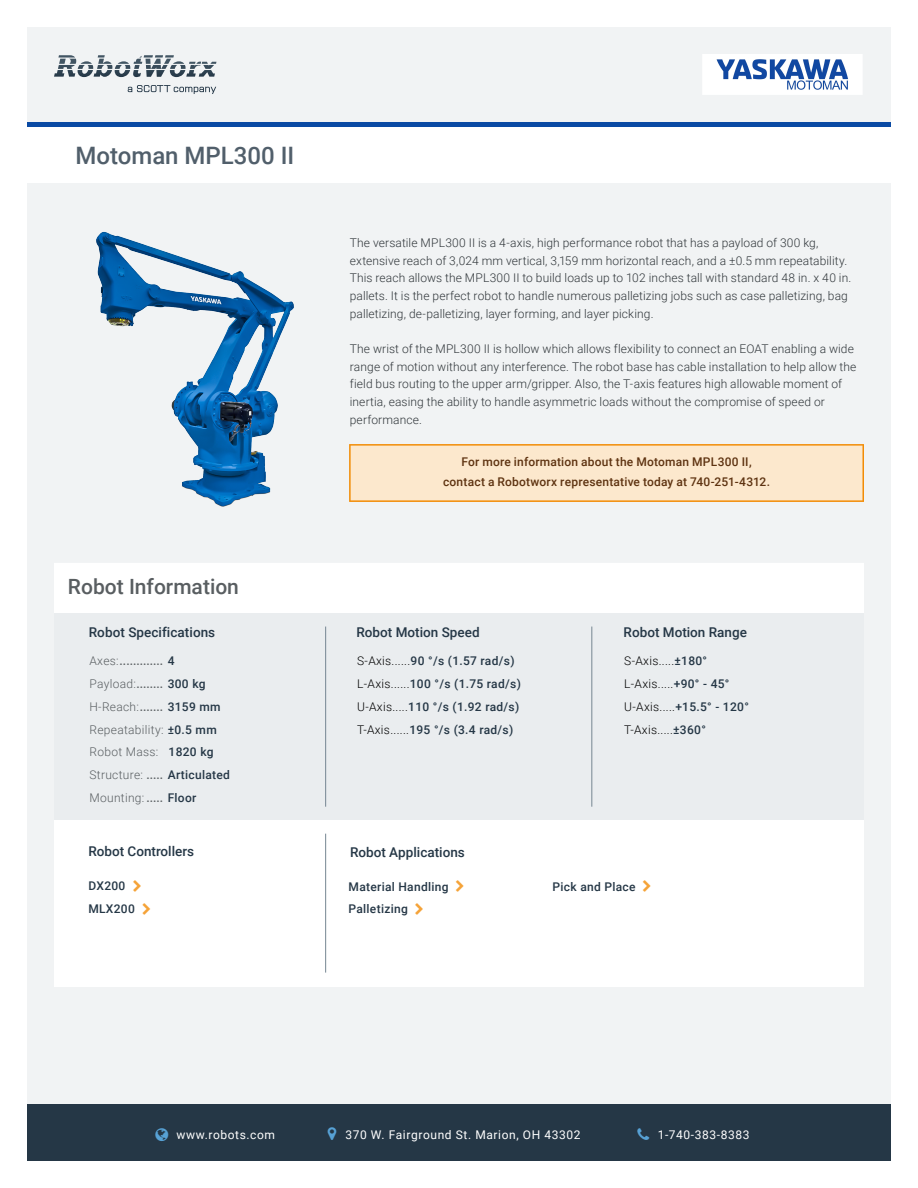
<style>
.page{position:relative;width:918px;height:1188px;background:#fff}
.page>*{position:absolute;margin:0;border:0;box-sizing:border-box;transform-origin:0 0}
.t1{font:500 24px "Roboto";color:#515f6b}
.t2{font:500 21px "Roboto";color:#595e61}
.t3{font:500 13.5px "Roboto";color:#253746}
.t4{font:300 12px/17.7px "Roboto";letter-spacing:.01em;color:#30363a}
.t5{font:500 12px/22.8px "Roboto";letter-spacing:.025em;color:#253746}
.t6{font:300 12px/22.8px "Roboto";letter-spacing:.025em;color:#595e61}
.t7{font:500 12px/19.8px "Roboto";letter-spacing:.015em;color:#5e3311;text-align:center}
.t8{font:300 12px/22.8px "Roboto";letter-spacing:.025em;color:#000}
.t9{font:12px "Roboto";letter-spacing:.05em;color:#fff}
.s1{font-weight:500}
.s2{font-weight:500;color:#253746}
.s3{font-weight:300;color:#000}
</style>
<div class="page">
<div style="left:27px;top:27px;width:864px;height:1134px;background:#f1f3f4"></div>
<div style="left:54px;top:563px;width:810px;height:50px;background:#fff"></div>
<div style="left:54px;top:613px;width:810px;height:207px;background:#eaedef"></div>
<div style="left:54px;top:820px;width:810px;height:166px;background:#fff"></div>
<hr style="left:325px;top:627px;width:1px;height:180px;background:#768692">
<hr style="left:325px;top:834px;width:1px;height:139px;background:#768692">
<hr style="left:592px;top:627px;width:1px;height:180px;background:#768692">
<div style="left:27px;top:127px;width:864px;height:56px;background:#fff"></div>
<div style="left:27px;top:1105px;width:864px;height:56px;background:#253746"></div>
<img style="left:96px;top:231px;width:198px;height:276px">
<svg style="left:349px;top:444px;width:515px;height:58px;background:#fbe2c1"></svg>
<svg style="left:128px;top:85px;width:88px;height:9px"></svg>
<svg style="left:54px;top:55px;width:162px;height:22px"></svg>
<img style="left:702px;top:54px;width:160px;height:41px">
<div style="left:27px;top:122px;width:864px;height:5px;background:#0a4aa4"></div>
<h1 class="t1" style="left:76px;top:138px;width:220px">Motoman MPL300 II</h1>
<h2 class="t2" style="left:68px;top:572px;width:173px">Robot Information</h2>
<p class="t3" style="left:89px;top:623px;width:128px">Robot Specifications</p>
<p class="t6" style="left:89px;top:649px;width:142px">Axes:<span class="s1">.............</span> <span class="s2">4<br></span>Payload:<span class="s1">........</span> <span class="s2">300 kg<br></span>H-Reach:<span class="s1">.......</span> <span class="s2">3159 mm<br></span>Repeatability: <span class="s2">±0.5 mm<br></span>Robot Mass: <span class="s2">1820 kg<br></span>Structure: <span class="s1">.....</span> <span class="s2">Articulated<br></span>Mounting: <span class="s1">.....</span> <span class="s2">Floor</span></p>
<p class="t3" style="left:88px;top:842px;width:107px">Robot Controllers</p>
<p class="t5" style="left:88px;top:874px;width:48px">DX200<br>MLX200</p>
<p class="t4" style="left:350px;top:233px;width:503px">The versatile MPL300 II is a 4-axis, high performance robot that has a payload of 300 kg, extensive reach of 3,024 mm vertical, 3,159 mm horizontal reach, and a ±0.5 mm repeatability.<br>This reach allows the MPL300 II to build loads up to 102 inches tall with standard 48 in. x 40 in. pallets. It is the perfect robot to handle numerous palletizing jobs such as case palletizing, bag palletizing, de-palletizing, layer forming, and layer picking.</p>
<p class="t4" style="left:350px;top:339px;width:508px">The wrist of the MPL300 II is hollow which allows flexibility to connect an EOAT enabling a wide range of motion without any interference. The robot base has cable installation to help allow the field bus routing to the upper arm/gripper. Also, the T-axis features high allowable moment of inertia, easing the ability to handle asymmetric loads without the compromise of speed or performance.</p>
<p class="t7" style="left:443px;top:452px;width:328px">For more information about the Motoman MPL300 II, contact a Robotworx representative today at 740-251-4312.</p>
<p class="t3" style="left:357px;top:623px;width:125px">Robot Motion Speed</p>
<p class="t5" style="left:357px;top:649px;width:165px"><span class="s3">S-Axis......</span>90 °/s (1.57 rad/s)<br><span class="s3">L-Axis......</span>100 °/s (1.75 rad/s)<br><span class="s3">U-Axis.....</span>110 °/s (1.92 rad/s)<br><span class="s3">T-Axis......</span>195 °/s (3.4 rad/s)</p>
<p class="t3" style="left:624px;top:623px;width:125px">Robot Motion Range</p>
<p class="t8" style="left:624px;top:649px;width:126px">S-Axis.....<span class="s2">±180°<br></span>L-Axis.....<span class="s2">+90° - 45°<br></span>U-Axis.....<span class="s2">+15.5° - 120°<br></span>T-Axis.....<span class="s2">±360°</span></p>
<p class="t3" style="left:350px;top:842px;width:116px">Robot Applications</p>
<p class="t5" style="left:349px;top:874px;width:102px">Material Handling<br>Palletizing</p>
<p class="t5" style="left:553px;top:874px;width:85px">Pick and Place</p>
<p class="t9" style="left:177px;top:1126px;width:100px">www.robots.com</p>
<p class="t9" style="left:345px;top:1126px;width:237px">370 W. Fairground St. Marion, OH 43302</p>
<p class="t9" style="left:658px;top:1126px;width:93px">1-740-383-8383</p>
</div>
